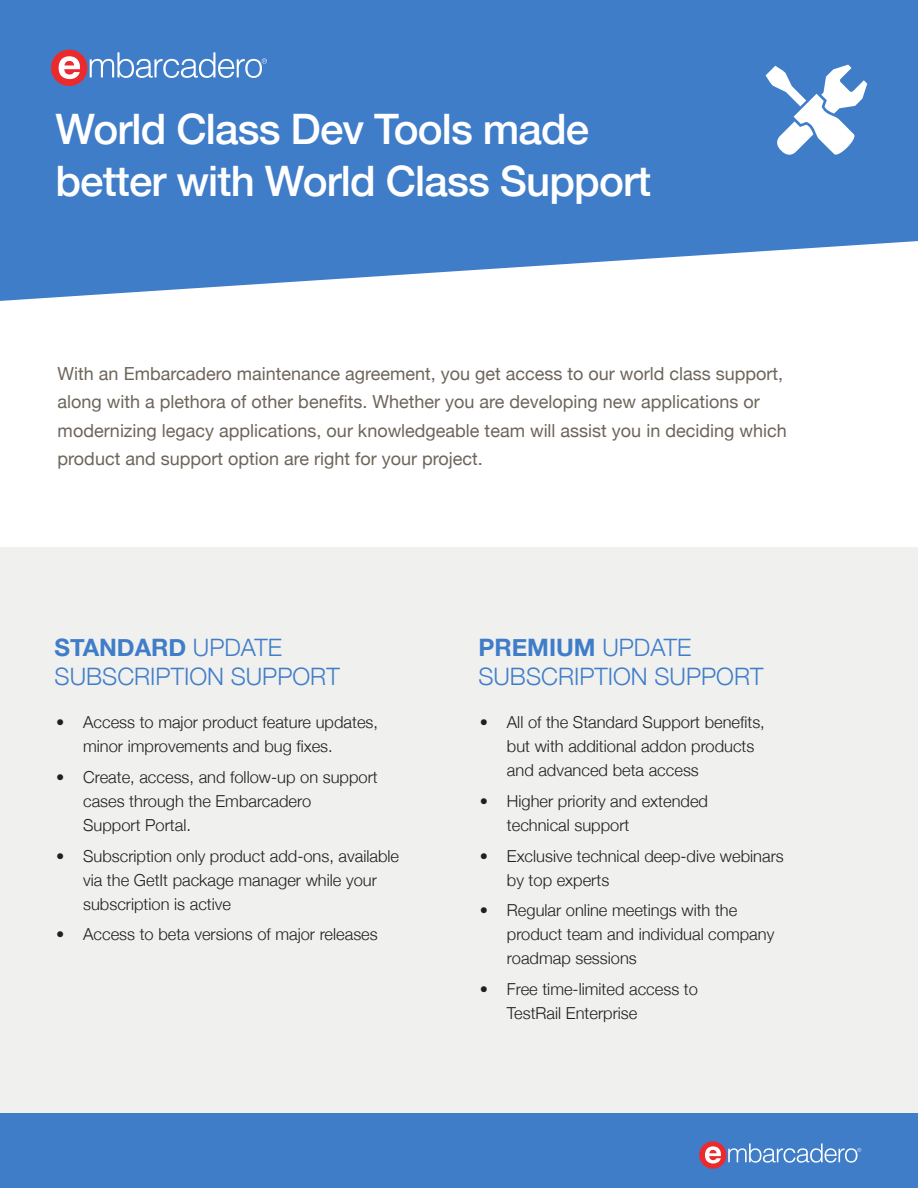
<style>
.page{position:relative;width:918px;height:1188px;background:#fff}
.page>*{position:absolute;margin:0;border:0;box-sizing:border-box;transform-origin:0 0}
.t1{font:500 42px "Helvetica Neue";letter-spacing:-.02em;color:#fff}
.t2{font:300 24px/28.8px "Helvetica Neue";color:#407dc9}
.t3{font:18px/28.5px "Helvetica Neue";color:#6d655a}
.t4{font:300 16.5px/24px "Helvetica Neue";color:#231f20}
.s1{font-weight:700}
</style>
<div class="page">
<div style="left:0;top:548px;width:918px;height:565px;background:#f0f0ef"></div>
<svg style="left:0;top:0;width:918px;height:301px;background:#548ace"></svg>
<div style="left:0;top:1113px;width:918px;height:75px;background:#407dc9"></div>
<svg style="left:699px;top:1141px;width:162px;height:28px"></svg>
<svg style="left:51px;top:50px;width:216px;height:36px;background:#728cc3"></svg>
<svg style="left:766px;top:65px;width:101px;height:93px"></svg>
<p class="t1" style="left:56px;top:95px;width:535px">World Class Dev Tools made</p>
<p class="t1" style="left:56px;top:147px;width:597px">better with World Class Support</p>
<p class="t3" style="left:58px;top:360px;width:731px">With an Embarcadero maintenance agreement, you get access to our world class support, along with a plethora of other benefits. Whether you are developing new applications or modernizing legacy applications, our knowledgeable team will assist you in deciding which product and support option are right for your project.</p>
<p class="t2" style="left:55px;top:631px;width:287px"><span class="s1">STANDARD</span> UPDATE<br>SUBSCRIPTION SUPPORT</p>
<p class="t2" style="left:478px;top:631px;width:287px"><span class="s1">PREMIUM</span> UPDATE<br>SUBSCRIPTION SUPPORT</p>
<p class="t4" style="left:83px;top:709px;width:296px;text-indent:-27px">• Access to major product feature updates, minor improvements and bug fixes.</p>
<p class="t4" style="left:83px;top:764px;width:296px;text-indent:-27px">• Create, access, and follow-up on support cases through the Embarcadero<br>Support Portal.</p>
<p class="t4" style="left:83px;top:842px;width:318px;text-indent:-27px">• Subscription only product add-ons, available via the GetIt package manager while your subscription is active</p>
<p class="t4" style="left:56px;top:921px;width:323px">• Access to beta versions of major releases</p>
<p class="t4" style="left:507px;top:709px;width:259px;text-indent:-27px">• All of the Standard Support benefits, but with additional addon products and advanced beta access</p>
<p class="t4" style="left:507px;top:788px;width:203px;text-indent:-27px">• Higher priority and extended technical support</p>
<p class="t4" style="left:507px;top:842px;width:278px;text-indent:-27px">• Exclusive technical deep-dive webinars by top experts</p>
<p class="t4" style="left:507px;top:897px;width:269px;text-indent:-27px">• Regular online meetings with the product team and individual company roadmap sessions</p>
<p class="t4" style="left:507px;top:976px;width:193px;text-indent:-27px">• Free time-limited access to<br>TestRail Enterprise</p>
</div>
